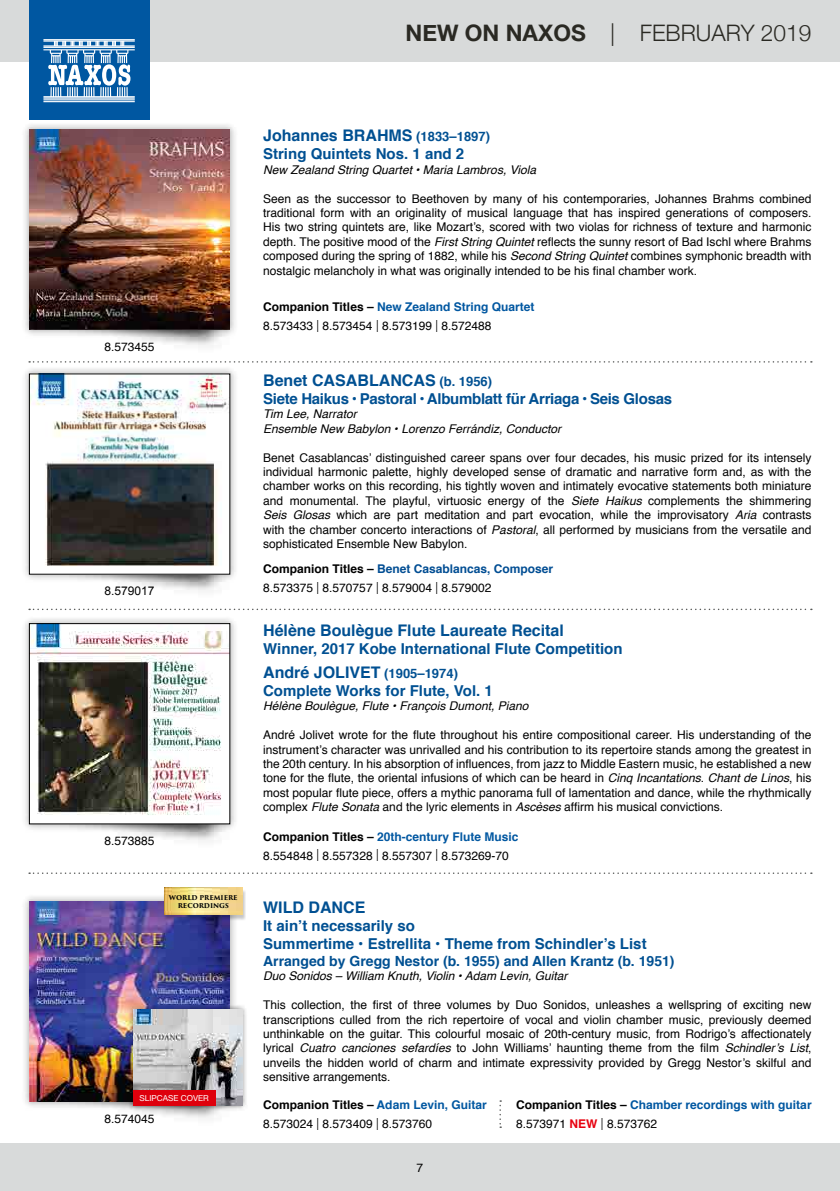
<style>
.page{position:relative;width:840px;height:1191px;background:#fff}
.page>*{position:absolute;margin:0;border:0;box-sizing:border-box;transform-origin:0 0}
.t1{font:300 22.8px "Helvetica Neue";color:#2a2923}
.t2{font:700 16px "Helvetica";color:#005092}
.t3{font:700 15px/18px "Helvetica";color:#005092}
.t4{font:700 15px "Helvetica";letter-spacing:-.02em;color:#005092}
.t5{font:700 14px "Helvetica";color:#005092}
.t6{font:12px/14.4px "Helvetica";color:#000;text-align:justify}
.t7{font:italic 12px/14.4px "Helvetica";color:#000}
.t8{font:700 12px/18.8px "Helvetica";color:#0057a1}
.t9{font:12px "Arial";color:#000}
.t10{font:8.2px "Helvetica Neue";color:#fff}
.t11{font:700 6.4px/7.6px "Trajan Pro 3";letter-spacing:-.005em;color:#000;text-align:center}
.s1{font-weight:700}
.s2{font-size:13px}
.s3{font-style:italic}
.s4{font-weight:700;color:#0057a1}
.s5{font-weight:300}
.s6{font-weight:700;color:#004d93}
.s7{color:#000}
.s8{font-weight:400;color:#000}
.s9{color:#e7000f}
.s10{font-weight:300;color:#000}
</style>
<div class="page">
<div style="left:0;top:0;width:839px;height:61px;background:#d8dada"></div>
<div style="left:29px;top:0;width:120px;height:119px;background:#0057a1"></div>
<svg style="left:43px;top:39px;width:92px;height:63px"></svg>
<div style="left:0;top:1143px;width:839px;height:48px;background:#d8dada"></div>
<hr style="left:839px;top:1143px;width:1px;height:48px;background:#d8dada">
<div style="left:21px;top:121px;width:217px;height:217px;background:#000;opacity:.3"></div>
<div style="left:21px;top:365px;width:217px;height:217px;background:#000;opacity:.3"></div>
<div style="left:21px;top:615px;width:217px;height:217px;background:#000;opacity:.3"></div>
<div style="left:29px;top:623px;width:201px;height:201px;border:1px solid #000"></div>
<div style="left:21px;top:893px;width:217px;height:217px;background:#000;opacity:.3"></div>
<img style="left:29px;top:901px;width:201px;height:200px">
<svg style="left:29px;top:361px;width:782px;height:1px"></svg>
<svg style="left:29px;top:608px;width:782px;height:2px"></svg>
<svg style="left:29px;top:872px;width:782px;height:2px"></svg>
<svg style="left:499px;top:1100px;width:2px;height:28px"></svg>
<div style="left:163px;top:888px;width:83px;height:32px;background:#000;opacity:.23"></div>
<img style="left:164px;top:888px;width:78px;height:27px">
<div style="left:127px;top:1003px;width:120px;height:108px;background:#000;opacity:.47"></div>
<img style="left:133px;top:1009px;width:109px;height:97px">
<div style="left:133px;top:1090px;width:82px;height:16px;background:#de000c"></div>
<h1 class="t1" style="left:405px;top:14px;width:407px"><span class="s1">NEW ON NAXOS</span> | FEBRUARY 2019</h1>
<p class="t6" style="left:104px;top:339px;width:52px">8.573455</p>
<p class="t9" style="left:104px;top:583px;width:52px">8.579017</p>
<p class="t6" style="left:104px;top:834px;width:52px">8.573885</p>
<p class="t11" style="left:169px;top:894px;width:70px">WORLD PREMIERE<br>RECORDINGS</p>
<p class="t10" style="left:139px;top:1093px;width:71px">SLIPCASE COVER</p>
<p class="t6" style="left:104px;top:1111px;width:52px">8.574045</p>
<h2 class="t2" style="left:263px;top:123px;width:228px">Johannes BRAHMS <span class="s2">(1833–1897)</span></h2>
<p class="t3" style="left:263px;top:145px;width:202px">String Quintets Nos. 1 and 2</p>
<p class="t7" style="left:263px;top:163px;width:274px">New Zealand String Quartet • Maria Lambros, Viola</p>
<p class="t6" style="left:263px;top:192px;width:549px">Seen as the successor to Beethoven by many of his contemporaries, Johannes Brahms combined traditional form with an originality of musical language that has inspired generations of composers.<br>His two string quintets are, like Mozart’s, scored with two violas for richness of texture and harmonic depth. The positive mood of the <span class="s3">First String Quintet</span> reflects the sunny resort of Bad Ischl where Brahms composed during the spring of 1882, while his <span class="s3">Second String Quintet</span> combines symphonic breadth with nostalgic melancholy in what was originally intended to be his final chamber work.</p>
<p class="t6" style="left:263px;top:297px;width:273px;line-height:19.2px"><span class="s1">Companion Titles –</span> <span class="s4">New Zealand String Quartet<br></span>8.573433 <span class="s5">|</span> 8.573454 <span class="s5">|</span> 8.573199 <span class="s5">|</span> 8.572488</p>
<h2 class="t2" style="left:263px;top:367px;width:230px">Benet CASABLANCAS <span class="s2">(b. 1956)</span></h2>
<p class="t4" style="left:263px;top:386px;width:410px">Siete Haikus • Pastoral • Albumblatt für Arriaga • Seis Glosas</p>
<p class="t7" style="left:263px;top:407px;width:299px">Tim Lee, Narrator<br>Ensemble New Babylon • Lorenzo Ferrándiz, Conductor</p>
<p class="t6" style="left:263px;top:450px;width:549px">Benet Casablancas’ distinguished career spans over four decades, his music prized for its intensely individual harmonic palette, highly developed sense of dramatic and narrative form and, as with the chamber works on this recording, his tightly woven and intimately evocative statements both miniature and monumental. The playful, virtuosic energy of the <span class="s3">Siete Haikus</span> complements the shimmering <span class="s3">Seis Glosas</span> which are part meditation and part evocation, while the improvisatory <span class="s3">Aria</span> contrasts with the chamber concerto interactions of <span class="s3">Pastoral</span>, all performed by musicians from the versatile and sophisticated Ensemble New Babylon.</p>
<p class="t6" style="left:263px;top:559px;width:291px;line-height:19.2px"><span class="s1">Companion Titles –</span> <span class="s6">Benet Casablancas, Composer<br></span>8.573375 <span class="s5">|</span> 8.570757 <span class="s5">|</span> 8.579004 <span class="s5">|</span> 8.579002</p>
<h2 class="t2" style="left:263px;top:617px;width:302px">Hélène Boulègue Flute Laureate Recital</h2>
<p class="t3" style="left:263px;top:639px;width:361px">Winner, 2017 Kobe International Flute Competition</p>
<h2 class="t2" style="left:263px;top:659px;width:196px">André JOLIVET <span class="s2">(1905–1974)</span></h2>
<p class="t3" style="left:263px;top:682px;width:231px">Complete Works for Flute, Vol. 1</p>
<p class="t7" style="left:263px;top:699px;width:267px">Hélène Boulègue, Flute • François Dumont, Piano</p>
<p class="t6" style="left:263px;top:728px;width:549px">André Jolivet wrote for the flute throughout his entire compositional career. His understanding of the instrument’s character was unrivalled and his contribution to its repertoire stands among the greatest in the 20th century. In his absorption of influences, from jazz to Middle Eastern music, he established a new tone for the flute, the oriental infusions of which can be heard in <span class="s3">Cinq Incantations</span>. <span class="s3">Chant de Linos</span>, his most popular flute piece, offers a mythic panorama full of lamentation and dance, while the rhythmically complex <span class="s3">Flute Sonata</span> and the lyric elements in <span class="s3">Ascèses</span> affirm his musical convictions.</p>
<p class="t6" style="left:263px;top:827px;width:257px;line-height:19.2px"><span class="s1">Companion Titles –</span> <span class="s4">20th-century Flute Music<br></span>8.554848 <span class="s5">|</span> 8.557328 <span class="s5">|</span> 8.557307 <span class="s5">|</span> 8.573269-70</p>
<h2 class="t2" style="left:263px;top:894px;width:104px">WILD DANCE</h2>
<p class="t3" style="left:263px;top:917px;width:385px">It ain’t necessarily so<br>Summertime • Estrellita • Theme from Schindler’s List</p>
<p class="t5" style="left:263px;top:949px;width:413px">Arranged by Gregg Nestor (b. 1955) and Allen Krantz (b. 1951)</p>
<p class="t7" style="left:263px;top:969px;width:306px">Duo Sonidos – William Knuth, Violin • Adam Levin, Guitar</p>
<p class="t6" style="left:263px;top:998px;width:549px">This collection, the first of three volumes by Duo Sonidos, unleashes a wellspring of exciting new transcriptions culled from the rich repertoire of vocal and violin chamber music, previously deemed unthinkable on the guitar. This colourful mosaic of 20th-century music, from Rodrigo’s affectionately lyrical <span class="s3">Cuatro canciones sefardíes</span> to John Williams’ haunting theme from the film <span class="s3">Schindler’s List</span>, unveils the hidden world of charm and intimate expressivity provided by Gregg Nestor’s skilful and sensitive arrangements.</p>
<p class="t6" style="left:263px;top:1096px;width:225px;line-height:18.8px"><span class="s1">Companion Titles –</span> <span class="s4">Adam Levin, Guitar<br></span>8.573024 <span class="s5">|</span> 8.573409 <span class="s5">|</span> 8.573760</p>
<p class="t8" style="left:516px;top:1096px;width:297px"><span class="s7">Companion Titles –</span> Chamber recordings with guitar<br><span class="s8">8.573971</span> <span class="s9">NEW</span> <span class="s10">|</span> <span class="s8">8.573762</span></p>
<p class="t6" style="left:416px;top:1160px;width:8px">7</p>
</div>
